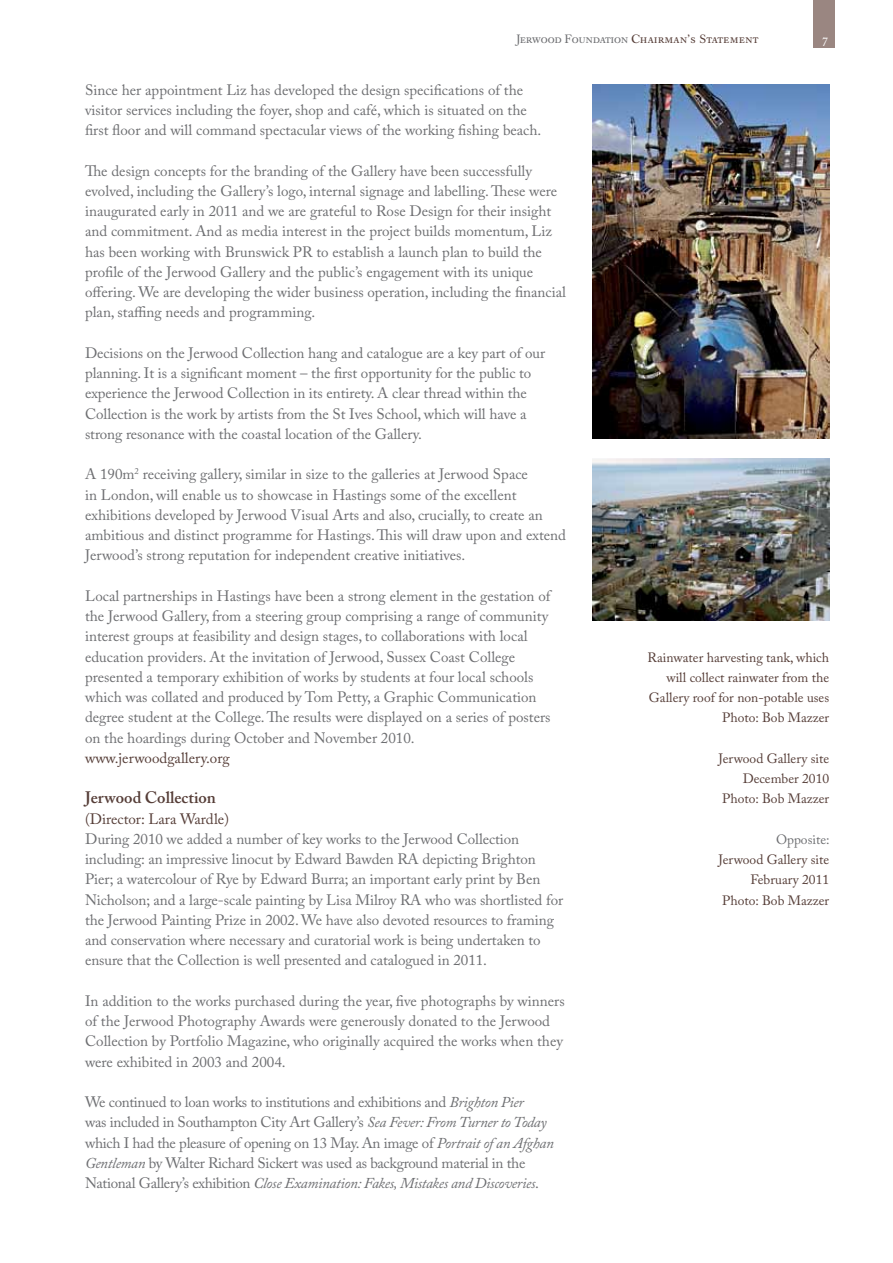
<style>
.page{position:relative;width:893px;height:1263px;background:#fff}
.page>*{position:absolute;margin:0;border:0;box-sizing:border-box;transform-origin:0 0}
.t1{font:600 16.5px "Adobe Caslon Pro";color:#553d37}
.t2{font:15px/20.2px "Adobe Caslon Pro";color:#6d6e71}
.t3{font:15px/20.2px "Adobe Caslon Pro";letter-spacing:-.02em;color:#6d6e71}
.t4{font:15px "Adobe Caslon Pro";color:#553d37}
.t5{font:13.5px/20.2px "Adobe Caslon Pro";color:#553d37;text-align:right}
.t6{font:13.5px "Adobe Caslon Pro";color:#6d6e71}
.t7{font:12px "Caslon Book BE Regular SC";letter-spacing:.02em;color:#553d37}
.t8{font:12px "Caslon Book BE Regular SC";color:#fff}
.s1{color:#6d6e71}
.s2{font-style:italic}
</style>
<div class="page">
<div style="left:814px;top:0;width:21px;height:48px;background:#9a8681"></div>
<img style="left:592px;top:84px;width:237px;height:354px">
<img style="left:593px;top:458px;width:236px;height:162px">
<p class="t7" style="left:517px;top:32px;width:243px"><span class="s1">Jerwood Foundation</span> Chairman’s Statement</p>
<p class="t8" style="left:822px;top:32px;width:7px">7</p>
<p class="t2" style="left:85px;top:79px;width:458px">Since her appointment Liz has developed the design specifications of the visitor services including the foyer, shop and café, which is situated on the first floor and will command spectacular views of the working fishing beach.</p>
<p class="t2" style="left:85px;top:160px;width:482px">The design concepts for the branding of the Gallery have been successfully evolved, including the Gallery’s logo, internal signage and labelling. These were inaugurated early in 2011 and we are grateful to Rose Design for their insight and commitment. And as media interest in the project builds momentum, Liz has been working with Brunswick PR to establish a launch plan to build the profile of the Jerwood Gallery and the public’s engagement with its unique offering. We are developing the wider business operation, including the financial plan, staffing needs and programming.</p>
<p class="t2" style="left:85px;top:342px;width:462px">Decisions on the Jerwood Collection hang and catalogue are a key part of our planning. It is a significant moment – the first opportunity for the public to experience the Jerwood Collection in its entirety. A clear thread within the Collection is the work by artists from the St Ives School, which will have a strong resonance with the coastal location of the Gallery.</p>
<p class="t2" style="left:85px;top:464px;width:482px">A 190m<sup>2</sup> receiving gallery, similar in size to the galleries at Jerwood Space<br>in London, will enable us to showcase in Hastings some of the excellent exhibitions developed by Jerwood Visual Arts and also, crucially, to create an ambitious and distinct programme for Hastings. This will draw upon and extend Jerwood’s strong reputation for independent creative initiatives.</p>
<p class="t2" style="left:85px;top:585px;width:467px">Local partnerships in Hastings have been a strong element in the gestation of the Jerwood Gallery, from a steering group comprising a range of community interest groups at feasibility and design stages, to collaborations with local education providers. At the invitation of Jerwood, Sussex Coast College presented a temporary exhibition of works by students at four local schools which was collated and produced by Tom Petty, a Graphic Communication degree student at the College. The results were displayed on a series of posters on the hoardings during October and November 2010.</p>
<p class="t4" style="left:85px;top:749px;width:146px">www.jerwoodgallery.org</p>
<p class="t1" style="left:85px;top:788px;width:132px">Jerwood Collection</p>
<p class="t4" style="left:85px;top:810px;width:146px">(Director: Lara Wardle)</p>
<p class="t2" style="left:85px;top:828px;width:480px">During 2010 we added a number of key works to the Jerwood Collection including: an impressive linocut by Edward Bawden RA depicting Brighton Pier; a watercolour of Rye by Edward Burra; an important early print by Ben Nicholson; and a large-scale painting by Lisa Milroy RA who was shortlisted for the Jerwood Painting Prize in 2002. We have also devoted resources to framing and conservation where necessary and curatorial work is being undertaken to ensure that the Collection is well presented and catalogued in 2011.</p>
<p class="t2" style="left:85px;top:990px;width:481px">In addition to the works purchased during the year, five photographs by winners of the Jerwood Photography Awards were generously donated to the Jerwood Collection by Portfolio Magazine, who originally acquired the works when they were exhibited in 2003 and 2004.</p>
<p class="t3" style="left:85px;top:1092px;width:470px">We continued to loan works to institutions and exhibitions and <span class="s2">Brighton Pier<br></span>was included in Southampton City Art Gallery’s <span class="s2">Sea Fever: From Turner to Today </span>which I had the pleasure of opening on 13 May. An image of <span class="s2">Portrait of an Afghan Gentleman</span> by Walter Richard Sickert was used as background material in the National Gallery’s exhibition <span class="s2">Close Examination: Fakes, Mistakes and Discoveries</span>.</p>
<p class="t5" style="left:648px;top:647px;width:183px">Rainwater harvesting tank, which will collect rainwater from the<br>Gallery roof for non-potable uses<br>Photo: Bob Mazzer</p>
<p class="t5" style="left:718px;top:748px;width:112px">Jerwood Gallery site<br>December 2010<br>Photo: Bob Mazzer</p>
<p class="t6" style="left:776px;top:831px;width:55px">Opposite:</p>
<p class="t5" style="left:718px;top:849px;width:112px">Jerwood Gallery site<br>February 2011<br>Photo: Bob Mazzer</p>
</div>
